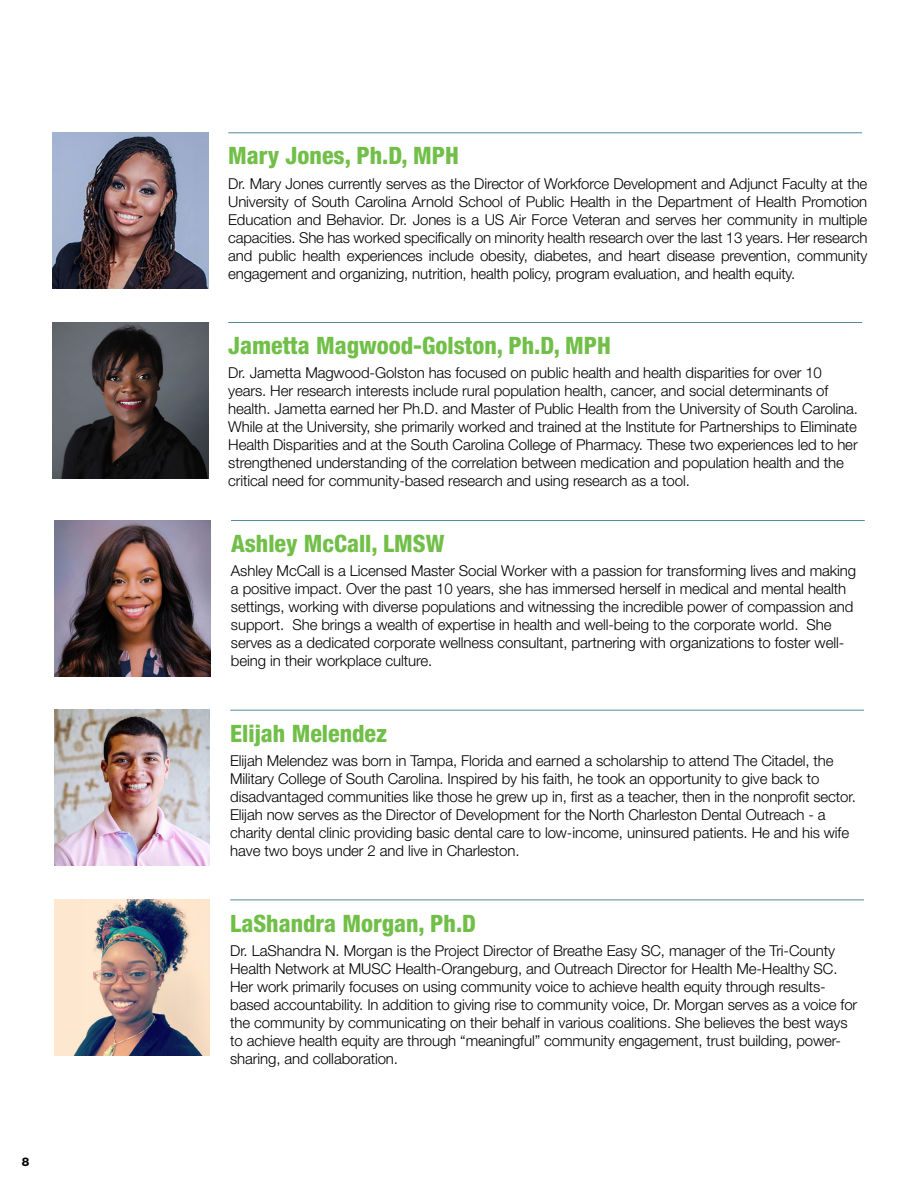
<style>
.page{position:relative;width:918px;height:1188px;background:#fff}
.page>*{position:absolute;margin:0;border:0;box-sizing:border-box;transform-origin:0 0}
.t1{font:800 condensed 24px "Helvetica Neue LT Std";color:#71bf49}
.t2{font:300 15px/18px "Helvetica Neue LT Std";letter-spacing:-.005em;color:#000}
.t3{font:800 12px "Helvetica Neue LT Std";color:#000}
</style>
<div class="page">
<img style="left:54px;top:900px;width:156px;height:155px">
<hr style="left:230px;top:900px;width:634px;height:1px;background:#538a9c">
<img style="left:54px;top:710px;width:156px;height:156px">
<hr style="left:230px;top:710px;width:634px;height:1px;background:#538a9c">
<img style="left:55px;top:520px;width:156px;height:156px">
<hr style="left:231px;top:520px;width:634px;height:1px;background:#538a9c">
<img style="left:52px;top:322px;width:156px;height:156px">
<hr style="left:228px;top:322px;width:634px;height:1px;background:#538a9c">
<img style="left:52px;top:132px;width:156px;height:156px">
<hr style="left:228px;top:132px;width:634px;height:1px;background:#538a9c">
<p class="t3" style="left:22px;top:1155px;width:9px">8</p>
<h1 class="t1" style="left:228px;top:141px;width:232px">Mary Jones, Ph.D, MPH</h1>
<p class="t2" style="left:228px;top:174px;width:641px;text-align:justify">Dr. Mary Jones currently serves as the Director of Workforce Development and Adjunct Faculty at the University of South Carolina Arnold School of Public Health in the Department of Health Promotion Education and Behavior. Dr. Jones is a US Air Force Veteran and serves her community in multiple capacities. She has worked specifically on minority health research over the last 13 years. Her research and public health experiences include obesity, diabetes, and heart disease prevention, community engagement and organizing, nutrition, health policy, program evaluation, and health equity.</p>
<h1 class="t1" style="left:228px;top:331px;width:384px">Jametta Magwood-Golston, Ph.D, MPH</h1>
<p class="t2" style="left:228px;top:364px;width:631px">Dr. Jametta Magwood-Golston has focused on public health and health disparities for over 10 years. Her research interests include rural population health, cancer, and social determinants of health. Jametta earned her Ph.D. and Master of Public Health from the University of South Carolina.<br>While at the University, she primarily worked and trained at the Institute for Partnerships to Eliminate Health Disparities and at the South Carolina College of Pharmacy. These two experiences led to her strengthened understanding of the correlation between medication and population health and the critical need for community-based research and using research as a tool.</p>
<h1 class="t1" style="left:231px;top:529px;width:215px">Ashley McCall, LMSW</h1>
<p class="t2" style="left:231px;top:562px;width:627px">Ashley McCall is a Licensed Master Social Worker with a passion for transforming lives and making a positive impact. Over the past 10 years, she has immersed herself in medical and mental health settings, working with diverse populations and witnessing the incredible power of compassion and support. She brings a wealth of expertise in health and well-being to the corporate world. She serves as a dedicated corporate wellness consultant, partnering with organizations to foster well&shy;being in their workplace culture.</p>
<h1 class="t1" style="left:230px;top:718px;width:158px">Elijah Melendez</h1>
<p class="t2" style="left:230px;top:751px;width:627px">Elijah Melendez was born in Tampa, Florida and earned a scholarship to attend The Citadel, the Military College of South Carolina. Inspired by his faith, he took an opportunity to give back to disadvantaged communities like those he grew up in, first as a teacher, then in the nonprofit sector.<br>Elijah now serves as the Director of Development for the North Charleston Dental Outreach - a charity dental clinic providing basic dental care to low-income, uninsured patients. He and his wife have two boys under 2 and live in Charleston.</p>
<h1 class="t1" style="left:230px;top:908px;width:247px">LaShandra Morgan, Ph.D</h1>
<p class="t2" style="left:230px;top:941px;width:629px">Dr. LaShandra N. Morgan is the Project Director of Breathe Easy SC, manager of the Tri-County Health Network at MUSC Health-Orangeburg, and Outreach Director for Health Me-Healthy SC.<br>Her work primarily focuses on using community voice to achieve health equity through results&shy;based accountability. In addition to giving rise to community voice, Dr. Morgan serves as a voice for the community by communicating on their behalf in various coalitions. She believes the best ways to achieve health equity are through “meaningful” community engagement, trust building, power&shy;sharing, and collaboration.</p>
</div>
